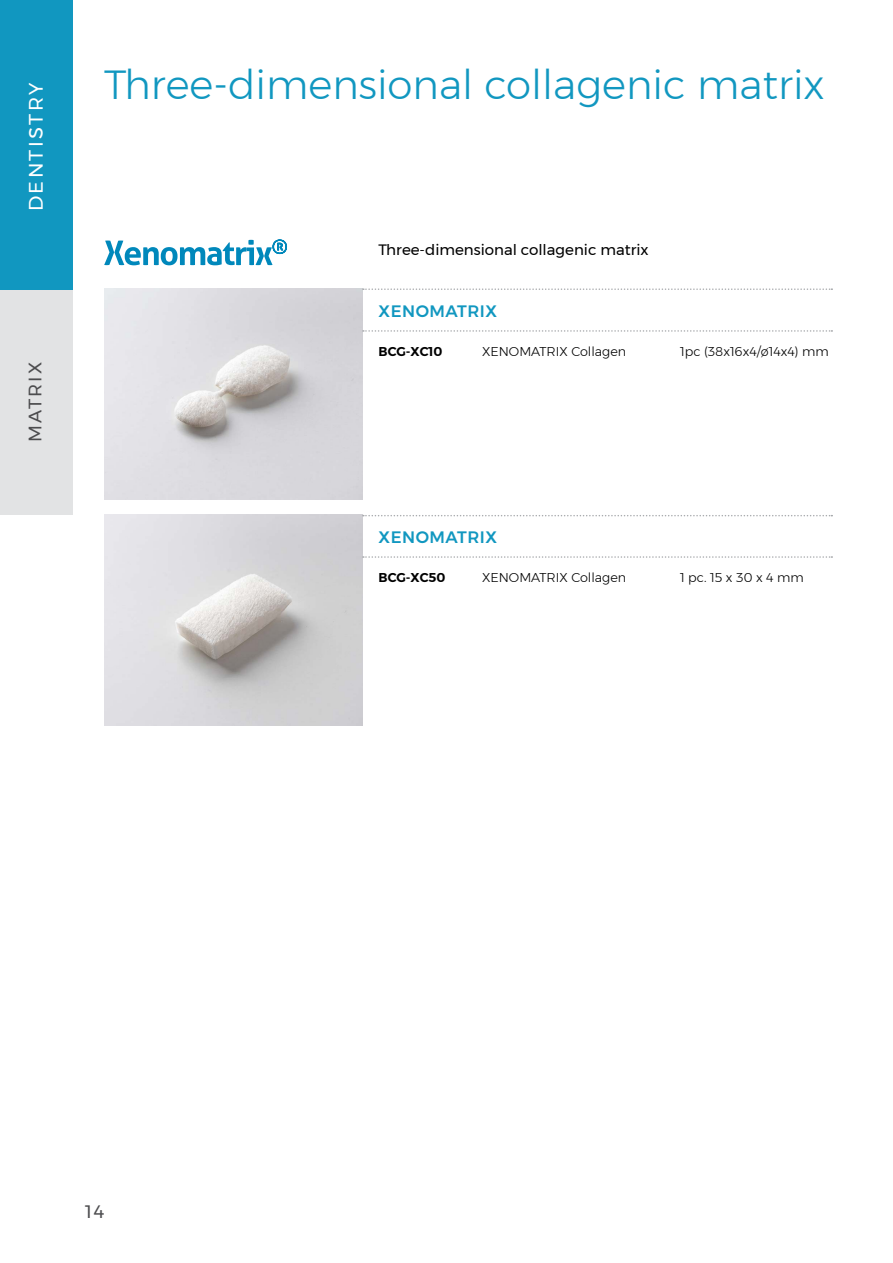
<style>
.page{position:relative;width:893px;height:1263px;background:#fff}
.page>*{position:absolute;margin:0;border:0;box-sizing:border-box;transform-origin:0 0}
.t1{font:300 40.5px "Montserrat";color:#1197c0}
.t2{font:19.5px "Montserrat";letter-spacing:.12em;color:#fff}
.t3{font:18px "Montserrat";letter-spacing:.12em;color:#4d4d4f}
.t4{font:500 16.5px "Montserrat";letter-spacing:.03em;color:#1197c0}
.t5{font:15px "Montserrat";color:#000}
.t6{font:300 12.75px "Montserrat";color:#000}
.t7{font:600 12.75px "Montserrat";color:#000}
</style>
<div class="page">
<div style="left:0;top:288px;width:72px;height:227px;background:#e2e3e4"></div>
<div style="left:0;top:0;width:72px;height:289px;background:#1197c0"></div>
<img style="left:104px;top:288px;width:258px;height:211px">
<img style="left:104px;top:514px;width:258px;height:211px">
<svg style="left:363px;top:288px;width:469px;height:2px"></svg>
<svg style="left:363px;top:515px;width:469px;height:1px"></svg>
<svg style="left:363px;top:330px;width:469px;height:2px"></svg>
<svg style="left:363px;top:556px;width:469px;height:2px"></svg>
<svg style="left:104px;top:239px;width:183px;height:26px"></svg>
<h2 class="t2" style="left:21px;top:211px;width:130px;rotate:-90deg">DENTISTRY</h2>
<h3 class="t3" style="left:21px;top:442px;width:82px;rotate:-90deg">MATRIX</h3>
<h1 class="t1" style="left:104px;top:54px;width:722px">Three-dimensional collagenic matrix</h1>
<p class="t5" style="left:379px;top:238px;width:271px">Three-dimensional collagenic matrix</p>
<p class="t4" style="left:379px;top:298px;width:120px">XENOMATRIX</p>
<p class="t7" style="left:379px;top:341px;width:65px">BCG-XC10</p>
<p class="t6" style="left:482px;top:342px;width:146px">XENOMATRIX Collagen</p>
<p class="t6" style="left:680px;top:342px;width:150px">1pc (38x16x4/ø14x4) mm</p>
<p class="t4" style="left:379px;top:524px;width:120px">XENOMATRIX</p>
<p class="t7" style="left:379px;top:567px;width:68px">BCG-XC50</p>
<p class="t6" style="left:482px;top:568px;width:146px">XENOMATRIX Collagen</p>
<p class="t6" style="left:680px;top:568px;width:125px">1 pc. 15 x 30 x 4 mm</p>
<h3 class="t3" style="left:85px;top:1198px;width:21px">14</h3>
</div>
